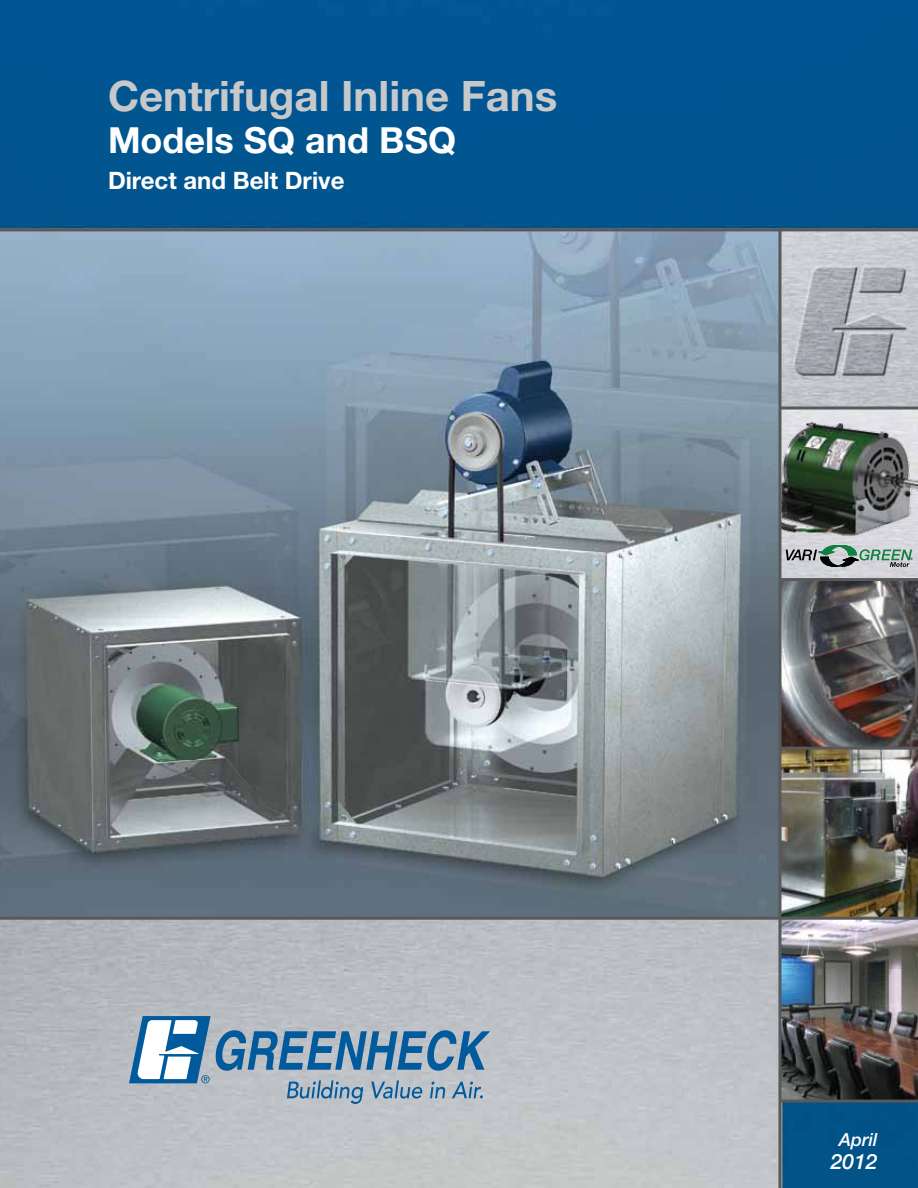
<style>
.page{position:relative;width:918px;height:1188px;background:#fff}
.page>*{position:absolute;margin:0;border:0;box-sizing:border-box;transform-origin:0 0}
.t1{font:700 42px "Helvetica Neue LT Std";color:#c7c8ca}
.t2{font:700 36px "Helvetica Neue LT Std";color:#fff}
.t3{font:700 24px "Helvetica Neue LT Std";color:#fff}
.t4{font:italic 500 21px "Helvetica Neue LT Std";color:#fff}
.t5{font:italic 500 18px "Helvetica Neue LT Std";color:#fff}
.t6{font:italic 2.85px "Helvetica Neue LT Std";color:#000}
</style>
<div class="page">
<img style="left:0;top:0;width:918px;height:1188px">
<img style="left:781px;top:410px;width:137px;height:168px">
<svg style="left:129px;top:1016px;width:361px;height:88px"></svg>
<img style="left:781px;top:581px;width:137px;height:336px">
<img style="left:781px;top:920px;width:137px;height:180px">
<hr style="left:780px;top:578px;width:138px;height:3px;background:#58595b">
<hr style="left:780px;top:747px;width:138px;height:3px;background:#58595b">
<hr style="left:780px;top:1100px;width:138px;height:3px;background:#58595b">
<svg style="left:786px;top:545px;width:126px;height:22px"></svg>
<img style="left:781px;top:423px;width:137px;height:113px">
<img style="left:0;top:231px;width:778px;height:686px">
<hr style="left:778px;top:230px;width:3px;height:958px;background:#58595b">
<hr style="left:0;top:917px;width:918px;height:3px;background:#58595b">
<img style="left:782px;top:231px;width:136px;height:176px">
<hr style="left:0;top:228px;width:918px;height:3px;background:#58595b">
<hr style="left:780px;top:407px;width:138px;height:3px;background:#58595b">
<p class="t1" style="left:108px;top:70px;width:451px">Centrifugal Inline Fans</p>
<p class="t2" style="left:108px;top:118px;width:350px">Models SQ and BSQ</p>
<p class="t3" style="left:108px;top:166px;width:238px">Direct and Belt Drive</p>
<p class="t6" style="left:911px;top:558px;width:4px">®</p>
<p class="t5" style="left:839px;top:1129px;width:40px">April</p>
<p class="t4" style="left:831px;top:1149px;width:48px">2012</p>
</div>
